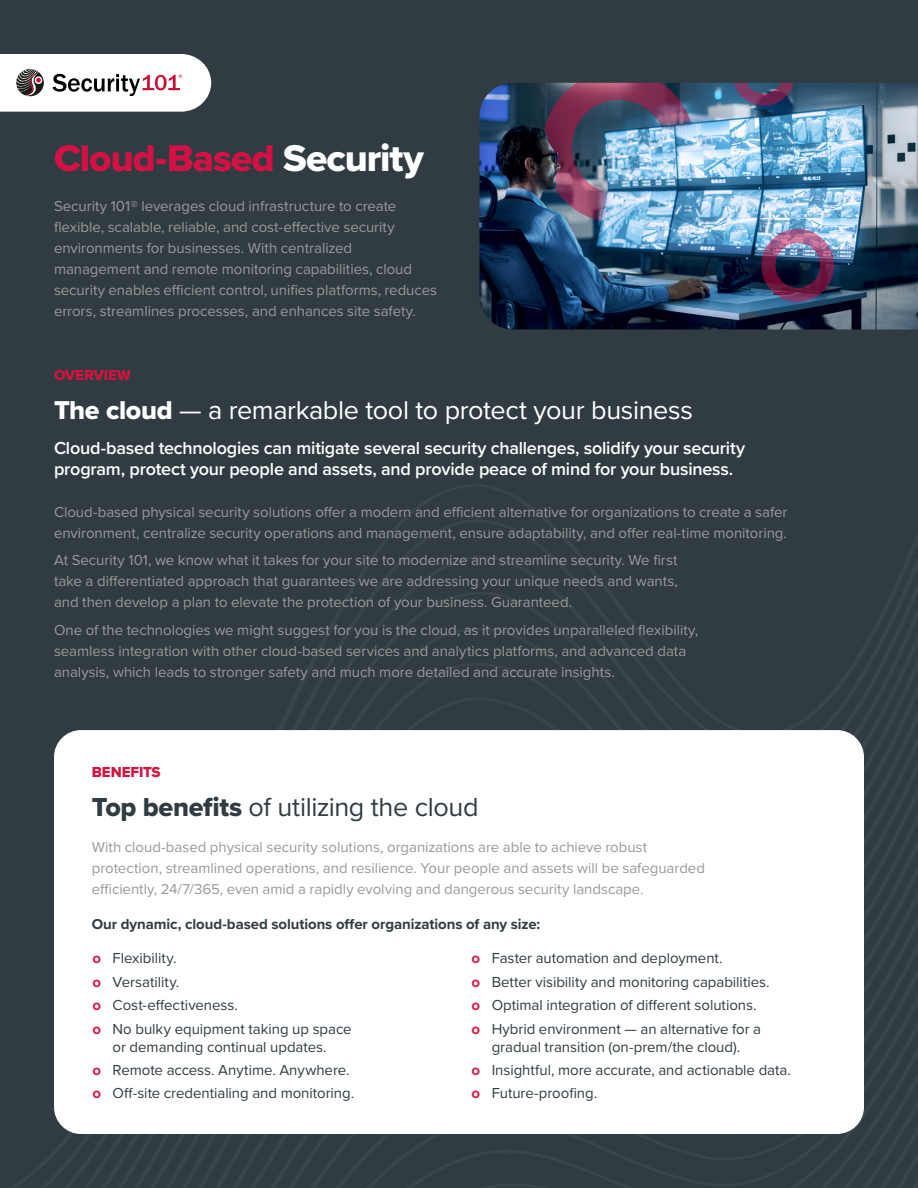
<style>
.page{position:relative;width:918px;height:1188px;background:#303c42}
.page>*{position:absolute;margin:0;border:0;box-sizing:border-box;transform-origin:0 0}
.t1{font:38.55px "Proxima Nova Extrabld";letter-spacing:-.025em;color:#d31145}
.t2{font:27px "Proxima Nova";letter-spacing:-.015em;color:#303c42}
.t3{font:26.7px "Proxima Nova";letter-spacing:-.015em;color:#fff}
.t4{font:600 18px/21.6px "Proxima Nova";letter-spacing:-.015em;color:#fff}
.t5{font:15px/21px "Proxima Nova";letter-spacing:-.005em;color:#999}
.t6{font:15px/23.4px "Proxima Nova";letter-spacing:-.005em;color:#303c42}
.t7{font:15px "Proxima Nova Extrabld";letter-spacing:-.01em;color:#d3133e}
.t8{font:14.85px/21px "Proxima Nova";letter-spacing:-.005em;color:#999}
.t9{font:700 14.85px "Proxima Nova";letter-spacing:-.005em;color:#303c42}
.s1{color:#fff}
.s2{font-family:"Proxima Nova Extrabld"}
.s3{font-weight:700;color:#d41d49}
</style>
<div class="page">
<svg style="left:0;top:54px;width:211px;height:58px;background:#e2dedf"></svg>
<img style="left:480px;top:83px;width:438px;height:246px">
<div style="left:54px;top:730px;width:810px;height:404px;background:#fff;border-radius:27px"></div>
<h1 class="t1" style="left:54px;top:129px;width:371px">Cloud-Based <span class="s1">Security</span></h1>
<p class="t5" style="left:54px;top:194px;width:385px">Security 101® leverages cloud infrastructure to create flexible, scalable, reliable, and cost-effective security environments for businesses. With centralized management and remote monitoring capabilities, cloud security enables efficient control, unifies platforms, reduces errors, streamlines processes, and enhances site safety.</p>
<p class="t7" style="left:54px;top:363px;width:78px">OVERVIEW</p>
<h3 class="t3" style="left:54px;top:390px;width:640px"><span class="s2">The cloud</span> — a remarkable tool to protect your business</h3>
<p class="t4" style="left:54px;top:436px;width:693px">Cloud-based technologies can mitigate several security challenges, solidify your security program, protect your people and assets, and provide peace of mind for your business.</p>
<p class="t5" style="left:54px;top:500px;width:735px">Cloud-based physical security solutions offer a modern and efficient alternative for organizations to create a safer environment, centralize security operations and management, ensure adaptability, and offer real-time monitoring.</p>
<p class="t5" style="left:54px;top:549px;width:625px;text-align:justify">At Security 101, we know what it takes for your site to modernize and streamline security. We first take a differentiated approach that guarantees we are addressing your unique needs and wants, and then develop a plan to elevate the protection of your business. Guaranteed.</p>
<p class="t5" style="left:54px;top:619px;width:646px">One of the technologies we might suggest for you is the cloud, as it provides unparalleled flexibility, seamless integration with other cloud-based services and analytics platforms, and advanced data analysis, which leads to stronger safety and much more detailed and accurate insights.</p>
<p class="t7" style="left:92px;top:761px;width:70px">BENEFITS</p>
<h2 class="t2" style="left:92px;top:787px;width:388px"><span class="s2">Top benefits</span> of utilizing the cloud</h2>
<p class="t8" style="left:92px;top:836px;width:615px">With cloud-based physical security solutions, organizations are able to achieve robust protection, streamlined operations, and resilience. Your people and assets will be safeguarded efficiently, 24/7/365, even amid a rapidly evolving and dangerous security landscape.</p>
<p class="t9" style="left:92px;top:913px;width:450px">Our dynamic, cloud-based solutions offer organizations of any size:</p>
<p class="t6" style="left:92px;top:946px;width:261px"><span class="s3">о</span> Flexibility.<br><span class="s3">о</span> Versatility.<br><span class="s3">о</span> Cost-effectiveness.<br><span class="s3">о</span> No bulky equipment taking up space</p>
<p class="t6" style="left:92px;top:1034px;width:263px;text-align:center">or demanding continual updates.<br><span class="s3">о</span> Remote access. Anytime. Anywhere. <span class="s3">о</span> Off-site credentialing and monitoring.</p>
<p class="t6" style="left:471px;top:946px;width:300px"><span class="s3">о</span> Faster automation and deployment.<br><span class="s3">о</span> Better visibility and monitoring capabilities. <span class="s3">о</span> Optimal integration of different solutions.<br><span class="s3">о</span> Hybrid environment — an alternative for a</p>
<p class="t6" style="left:471px;top:1034px;width:321px;text-indent:20px">gradual transition (on-prem/the cloud).<br><span class="s3">о</span> Insightful, more accurate, and actionable data. <span class="s3">о</span> Future-proofing.</p>
</div>
